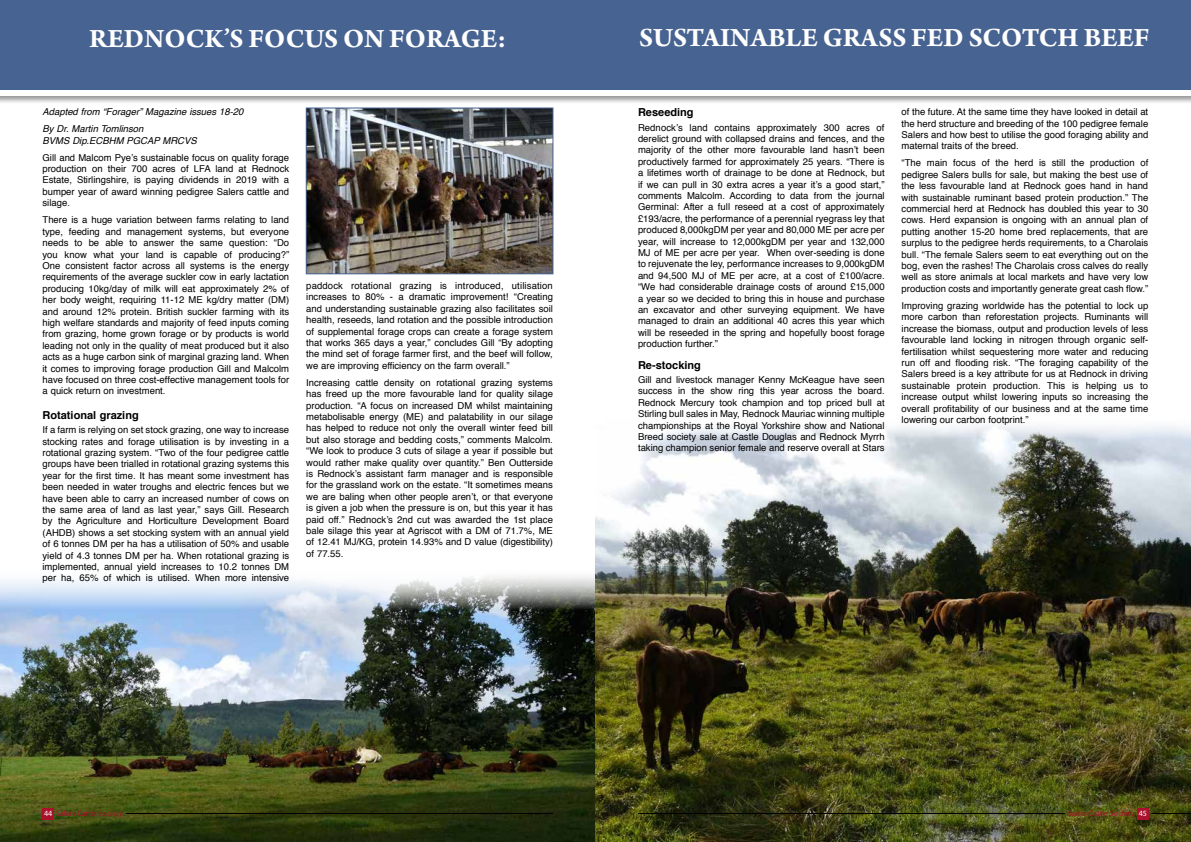
<style>
.page{position:relative;width:1191px;height:842px;background:#fff}
.page>*{position:absolute;margin:0;border:0;box-sizing:border-box;transform-origin:0 0}
.t1{font:700 28px "Arno Pro";color:#fff}
.t2{font:700 11px "Helvetica";color:#000}
.t3{font:9.5px/11.4px "Helvetica";color:#000;text-align:justify}
.t4{font:italic 9.5px/17.1px "Helvetica";color:#000}
.t5{font:8px "Myriad Pro";color:#a9112c}
.s1{color:#fff}
</style>
<div class="page">
<img style="left:0;top:576px;width:595px;height:266px">
<div style="left:0;top:0;width:1191px;height:104px;background:#000;opacity:.4"></div>
<div style="left:0;top:0;width:1191px;height:95px;background:#476391"></div>
<div style="left:0;top:90px;width:1191px;height:5px;background:#fff"></div>
<img style="left:308px;top:110px;width:243px;height:162px">
<div style="left:306px;top:108px;width:247px;height:166px;border:1px solid #476391"></div>
<img style="left:595px;top:425px;width:596px;height:417px">
<hr style="left:126px;top:813px;width:427px;height:1px;background:#000">
<hr style="left:638px;top:813px;width:427px;height:1px;background:#000">
<hr style="left:1151px;top:813px;width:40px;height:1px;background:#000">
<div style="left:43px;top:808px;width:11px;height:11px;background:#a9112c"></div>
<div style="left:1137px;top:808px;width:11px;height:11px;background:#a9112c"></div>
<h1 class="t1" style="left:89px;top:23px;width:419px">REDNOCK’S FOCUS ON FORAGE:</h1>
<p class="t4" style="left:43px;top:103px;width:202px">Adapted from “Forager” Magazine issues 18-20<br>By Dr. Martin Tomlinson</p>
<p class="t4" style="left:43px;top:132px;width:156px">BVMS Dip.ECBHM PGCAP MRCVS</p>
<p class="t3" style="left:43px;top:152px;width:248px">Gill and Malcom Pye’s sustainable focus on quality forage production on their 700 acres of LFA land at Rednock Estate, Stirlingshire, is paying dividends in 2019 with a bumper year of award winning pedigree Salers cattle and silage.</p>
<p class="t3" style="left:43px;top:215px;width:248px">There is a huge variation between farms relating to land type, feeding and management systems, but everyone needs to be able to answer the same question: “Do you know what your land is capable of producing?” One consistent factor across all systems is the energy requirements of the average suckler cow in early lactation producing 10kg/day of milk will eat approximately 2% of her body weight, requiring 11-12 ME kg/dry matter (DM) and around 12% protein. British suckler farming with its high welfare standards and majority of feed inputs coming from grazing, home grown forage or by products is world leading not only in the quality of meat produced but it also acts as a huge carbon sink of marginal grazing land. When it comes to improving forage production Gill and Malcolm have focused on three cost-effective management tools for a quick return on investment.</p>
<p class="t2" style="left:43px;top:406px;width:98px">Rotational grazing</p>
<p class="t3" style="left:43px;top:424px;width:248px">If a farm is relying on set stock grazing, one way to increase stocking rates and forage utilisation is by investing in a rotational grazing system. “Two of the four pedigree cattle groups have been trialled in rotational grazing systems this year for the first time. It has meant some investment has been needed in water troughs and electric fences but we have been able to carry an increased number of cows on the same area of land as last year,” says Gill. Research by the Agriculture and Horticulture Development Board (AHDB) shows a set stocking system with an annual yield of 6 tonnes DM per ha has a utilisation of 50% and usable yield of 4.3 tonnes DM per ha. When rotational grazing is implemented, annual yield increases to 10.2 tonnes DM per ha, 65% of which is utilised. When more intensive</p>
<p class="t3" style="left:306px;top:280px;width:248px">paddock rotational grazing is introduced, utilisation increases to 80% - a dramatic improvement! “Creating and understanding sustainable grazing also facilitates soil health, reseeds, land rotation and the possible introduction of supplemental forage crops can create a forage system that works 365 days a year,” concludes Gill “By adopting the mind set of forage farmer first, and the beef will follow, we are improving efficiency on the farm overall.”</p>
<p class="t3" style="left:306px;top:377px;width:248px">Increasing cattle density on rotational grazing systems has freed up the more favourable land for quality silage production. “A focus on increased DM whilst maintaining metabolisable energy (ME) and palatability in our silage has helped to reduce not only the overall winter feed bill but also storage and bedding costs,” comments Malcolm. “We look to produce 3 cuts of silage a year if possible but would rather make quality over quantity.” Ben Outterside is Rednock’s assistant farm manager and is responsible for the grassland work on the estate. “It sometimes means we are baling when other people aren’t, or that everyone is given a job when the pressure is on, but this year it has paid off.” Rednock’s 2nd cut was awarded the 1st place bale silage this year at Agriscot with a DM of 71.7%, ME of 12.41 MJ/KG, protein 14.93% and D value (digestibility) of 77.55.</p>
<h1 class="t1" style="left:639px;top:21px;width:512px">SUSTAINABLE GRASS FED SCOTCH BEEF</h1>
<p class="t2" style="left:638px;top:104px;width:57px">Reseeding</p>
<p class="t3" style="left:638px;top:122px;width:248px">Rednock’s land contains approximately 300 acres of derelict ground with collapsed drains and fences, and the majority of the other more favourable land hasn’t been productively farmed for approximately 25 years. “There is a lifetimes worth of drainage to be done at Rednock, but if we can pull in 30 extra acres a year it’s a good start,” comments Malcolm. According to data from the journal Germinal: After a full reseed at a cost of approximately £193/acre, the performance of a perennial ryegrass ley that produced 8,000kgDM per year and 80,000 ME per acre per year, will increase to 12,000kgDM per year and 132,000<br>MJ of ME per acre per year. When over-seeding is done to rejuvenate the ley, performance increases to 9,000kgDM and 94,500 MJ of ME per acre, at a cost of £100/acre. “We had considerable drainage costs of around £15,000 a year so we decided to bring this in house and purchase an excavator and other surveying equipment. We have managed to drain an additional 40 acres this year which will be reseeded in the spring and hopefully boost forage production further.”</p>
<p class="t2" style="left:638px;top:356px;width:64px">Re-stocking</p>
<p class="t3" style="left:638px;top:374px;width:248px">Gill and livestock manager Kenny McKeague have seen success in the show ring this year across the board.<br>Rednock Mercury took champion and top priced bull at Stirling bull sales in May, Rednock Mauriac winning multiple championships at the Royal Yorkshire show and National Breed society sale at Castle Douglas and Rednock Myrrh taking champion senior female and reserve overall at Stars</p>
<p class="t3" style="left:901px;top:106px;width:248px">of the future. At the same time they have looked in detail at the herd structure and breeding of the 100 pedigree female Salers and how best to utilise the good foraging ability and maternal traits of the breed.</p>
<p class="t3" style="left:901px;top:158px;width:248px">“The main focus of the herd is still the production of pedigree Salers bulls for sale, but making the best use of the less favourable land at Rednock goes hand in hand with sustainable ruminant based protein production.” The commercial herd at Rednock has doubled this year to 30 cows. Herd expansion is ongoing with an annual plan of putting another 15-20 home bred replacements, that are surplus to the pedigree herds requirements, to a Charolais bull. “The female Salers seem to eat everything out on the bog, even the rashes! The Charolais cross calves do really well as store animals at local markets and have very low production costs and importantly generate great cash flow.”</p>
<p class="t3" style="left:901px;top:300px;width:248px">Improving grazing worldwide has the potential to lock up more carbon than reforestation projects. Ruminants will increase the biomass, output and production levels of less favourable land locking in nitrogen through organic self&shy;fertilisation whilst sequestering more water and reducing run off and flooding risk. “The foraging capability of the Salers breed is a key attribute for us at Rednock in driving sustainable protein production. This is helping us to increase output whilst lowering inputs so increasing the overall profitability of our business and at the same time lowering our carbon footprint.”</p>
<p class="t5" style="left:44px;top:808px;width:80px"><span class="s1">44</span> Salers Cattle Society</p>
<p class="t5" style="left:1067px;top:808px;width:81px">Salers Cattle Society <span class="s1">45</span></p>
</div>
